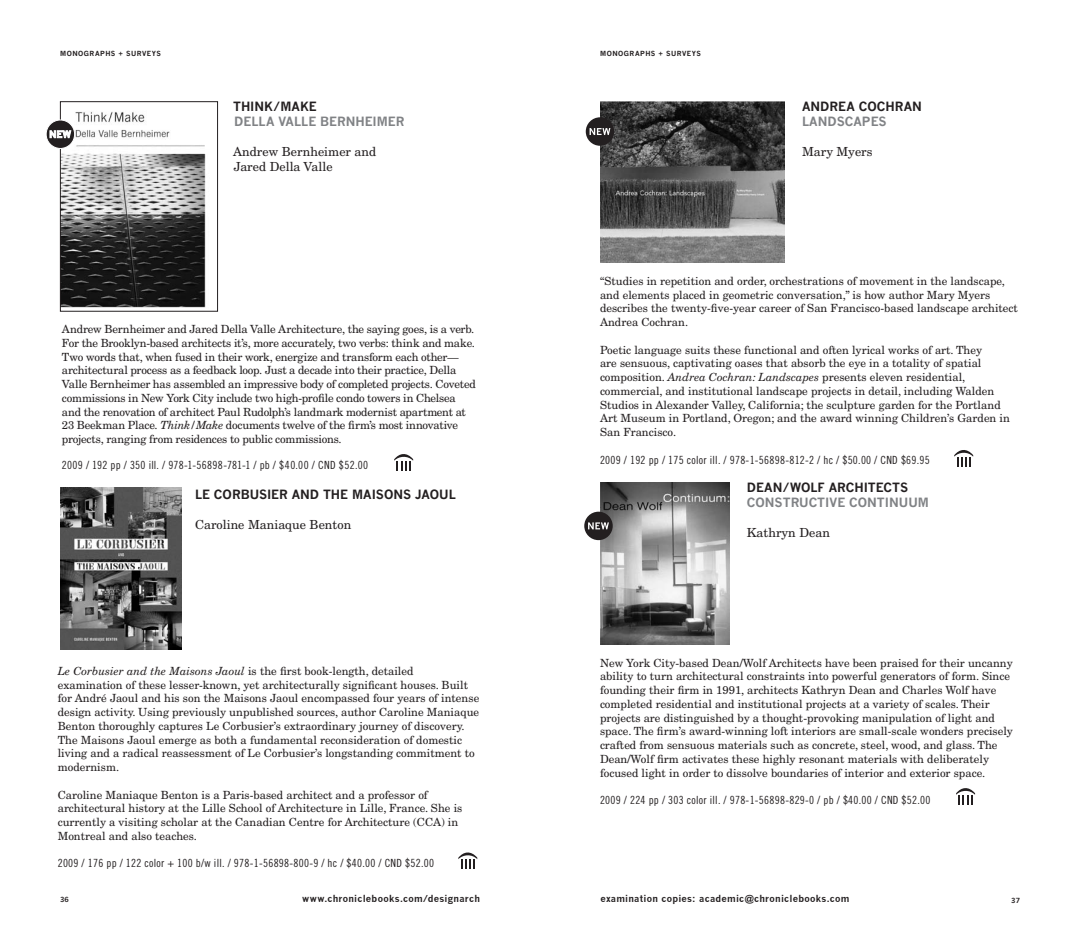
<style>
.page{position:relative;width:1080px;height:945px;background:#fff}
.page>*{position:absolute;margin:0;border:0;box-sizing:border-box;transform-origin:0 0}
.t1{font:700 12.5px/15px "News Gothic";letter-spacing:-.005em;color:#231f20}
.AUTHOR{font:12.5px "New Century Schlbk";color:#231f20}
.AUTHOR-2{font:700 12.5px "News Gothic";color:#808285}
.MAIN_TEXT{font:11.25px/13.8px "New Century Schlbk";color:#231f20}
.MAIN_TEXT-2{font:11.25px/13.8px "New Century Schlbk";letter-spacing:-.02em;color:#231f20}
.MAIN_TEXT-3{font:11.25px "Trade Gothic Cond Eighteen";letter-spacing:.025em;color:#231f20}
.t2{font:700 9.38px "News Gothic";letter-spacing:.025em;color:#231f20}
.t3{font:700 6.88px "News Gothic";letter-spacing:.075em;color:#231f20}
.s1{color:#808285}
.s2{font-style:italic}
</style>
<div class="page">
<svg style="left:954px;top:450px;width:19px;height:16px"></svg>
<img style="left:601px;top:101px;width:184px;height:162px">
<div style="left:586px;top:117px;width:28px;height:29px;background:#231f20;border-radius:50%"></div>
<svg style="left:590px;top:128px;width:20px;height:7px"></svg>
<svg style="left:956px;top:788px;width:19px;height:17px"></svg>
<img style="left:600px;top:483px;width:130px;height:162px">
<div style="left:584px;top:512px;width:29px;height:28px;background:#231f20;border-radius:50%"></div>
<svg style="left:588px;top:522px;width:21px;height:7px"></svg>
<svg style="left:394px;top:454px;width:19px;height:17px"></svg>
<img style="left:62px;top:111px;width:144px;height:197px">
<div style="left:60px;top:102px;width:158px;height:209px;border:1px solid #231f20"></div>
<svg style="left:46px;top:120px;width:29px;height:28px"></svg>
<div style="left:46px;top:120px;width:29px;height:29px;border:1px solid #fff;border-radius:50%"></div>
<svg style="left:50px;top:130px;width:21px;height:8px"></svg>
<img style="left:60px;top:488px;width:121px;height:161px">
<svg style="left:458px;top:852px;width:19px;height:17px"></svg>
<p class="t3" style="left:60px;top:49px;width:102px">MONOGRAPHS + SURVEYS</p>
<p class="t3" style="left:600px;top:49px;width:102px">MONOGRAPHS + SURVEYS</p>
<p class="t1" style="left:233px;top:98px;width:85px">THINK/MAKE<br><span class="s1">DELLA</span></p>
<p class="AUTHOR-2" style="left:278px;top:114px;width:128px">VALLE BERN HEIM ER</p>
<p class="AUTHOR" style="left:233px;top:144px;width:145px">Andrew Bernheimer and</p>
<p class="AUTHOR" style="left:234px;top:159px;width:100px">Jared Della Valle</p>
<p class="t1" style="left:802px;top:98px;width:112px">ANDREA COCHRAN</p>
<p class="AUTHOR-2" style="left:802px;top:113px;width:10px">LANDS</p>
<p class="AUTHOR-2" style="left:845px;top:113px;width:42px">CAP ES</p>
<p class="AUTHOR" style="left:802px;top:143px;width:72px">Mary Myers</p>
<p class="MAIN_TEXT-2" style="left:62px;top:322px;width:416px">Andrew Bernheimer and Jared Della Valle Architecture, the saying goes, is a verb.<br>For the Brooklyn-based architects it’s, more accurately, two verbs: think and make.<br>Two words that, when fused in their work, energize and transform each other— architectural process as a feedback loop. Just a decade into their practice, Della Valle Bernheimer has assembled an impressive body of completed projects. Coveted commissions in New York City include two high-profile condo towers in Chelsea and the renovation of architect Paul Rudolph’s landmark modernist apartment at 23 Beekman Place. <span class="s2">Think/Make</span> documents twelve of the firm’s most innovative projects, ranging from residences to public commissions.</p>
<p class="MAIN_TEXT-3" style="left:62px;top:458px;width:308px">2009 / 192 pp / 350 ill. / 978-1-56898-781-1 / pb / $40.00 / CND $52.00</p>
<p class="t1" style="left:195px;top:486px;width:107px">LE CORBUSIER AND</p>
<p class="t1" style="left:323px;top:486px;width:63px">THE MAISONS</p>
<p class="t1" style="left:415px;top:486px;width:39px">JAOUL</p>
<p class="AUTHOR" style="left:195px;top:517px;width:158px">Caroline Maniaque Benton</p>
<p class="MAIN_TEXT" style="left:58px;top:664px;width:423px"><span class="s2">Le Corbusier and the Maisons Jaoul</span> is the first book-length, detailed examination of these lesser-known, yet architecturally significant houses. Built for André Jaoul and his son the Maisons Jaoul encompassed four years of intense design activity. Using previously unpublished sources, author Caroline Maniaque Benton thoroughly captures Le Corbusier’s extraordinary journey of discovery.<br>The Maisons Jaoul emerge as both a fundamental reconsideration of domestic living and a radical reassessment of Le Corbusier’s longstanding commitment to modernism.</p>
<p class="MAIN_TEXT" style="left:58px;top:788px;width:406px">Caroline Maniaque Benton is a Paris-based architect and a professor of architectural history at the Lille School of Architecture in Lille, France. She is currently a visiting scholar at the Canadian Centre for Architecture (CCA) in Montreal and also teaches.</p>
<p class="MAIN_TEXT-3" style="left:58px;top:857px;width:378px">2009 / 176 pp / 122 color + 100 b/w ill. / 978-1-56898-800-9 / hc / $40.00 / CND $52.00</p>
<p class="MAIN_TEXT" style="left:600px;top:274px;width:419px">“Studies in repetition and order, orchestrations of movement in the landscape, and elements placed in geometric conversation,” is how author Mary Myers describes the twenty-five-year career of San Francisco-based landscape architect Andrea Cochran.</p>
<p class="MAIN_TEXT" style="left:600px;top:343px;width:412px">Poetic language suits these functional and often lyrical works of art. They<br>are sensuous, captivating oases that absorb the eye in a totality of spatial composition. <span class="s2">Andrea Cochran: Landscapes</span> presents eleven residential, commercial, and institutional landscape projects in detail, including Walden Studios in Alexander Valley, California; the sculpture garden for the Portland Art Museum in Portland, Oregon; and the award winning Children’s Garden in San Francisco.</p>
<p class="MAIN_TEXT-3" style="left:600px;top:453px;width:331px">2009 / 192 pp / 175 color ill. / 978-1-56898-812-2 / hc / $50.00 / CND $69.95</p>
<p class="t1" style="left:747px;top:480px;width:63px">DEAN /WOLF</p>
<p class="t1" style="left:829px;top:480px;width:80px">ARCHITECTS</p>
<p class="AUTHOR-2" style="left:747px;top:495px;width:10px">CONS</p>
<p class="AUTHOR-2" style="left:783px;top:495px;width:77px">TRUCTIVE CON</p>
<p class="AUTHOR-2" style="left:877px;top:495px;width:51px">TINUUM</p>
<p class="AUTHOR" style="left:747px;top:525px;width:85px">Kathryn Dean</p>
<p class="MAIN_TEXT" style="left:600px;top:656px;width:414px">New York City-based Dean/Wolf Architects have been praised for their uncanny ability to turn architectural constraints into powerful generators of form. Since founding their firm in 1991, architects Kathryn Dean and Charles Wolf have completed residential and institutional projects at a variety of scales. Their projects are distinguished by a thought-provoking manipulation of light and space. The firm’s award-winning loft interiors are small-scale wonders precisely crafted from sensuous materials such as concrete, steel, wood, and glass. The Dean/Wolf firm activates these highly resonant materials with deliberately focused light in order to dissolve boundaries of interior and exterior space.</p>
<p class="MAIN_TEXT-3" style="left:600px;top:793px;width:332px">2009 / 224 pp / 303 color ill. / 978-1-56898-829-0 / pb / $40.00 / CND $52.00</p>
<p class="t3" style="left:60px;top:895px;width:10px">36</p>
<p class="t2" style="left:302px;top:893px;width:179px">WWW.CHRONICLEBOOKS.COM/DESIGNARCH</p>
<p class="t2" style="left:600px;top:893px;width:250px">EXAMINATION COPIES: ACADEMIC@CHRONICLEBOOKS.COM</p>
<p class="t3" style="left:1011px;top:896px;width:10px">37</p>
</div>
